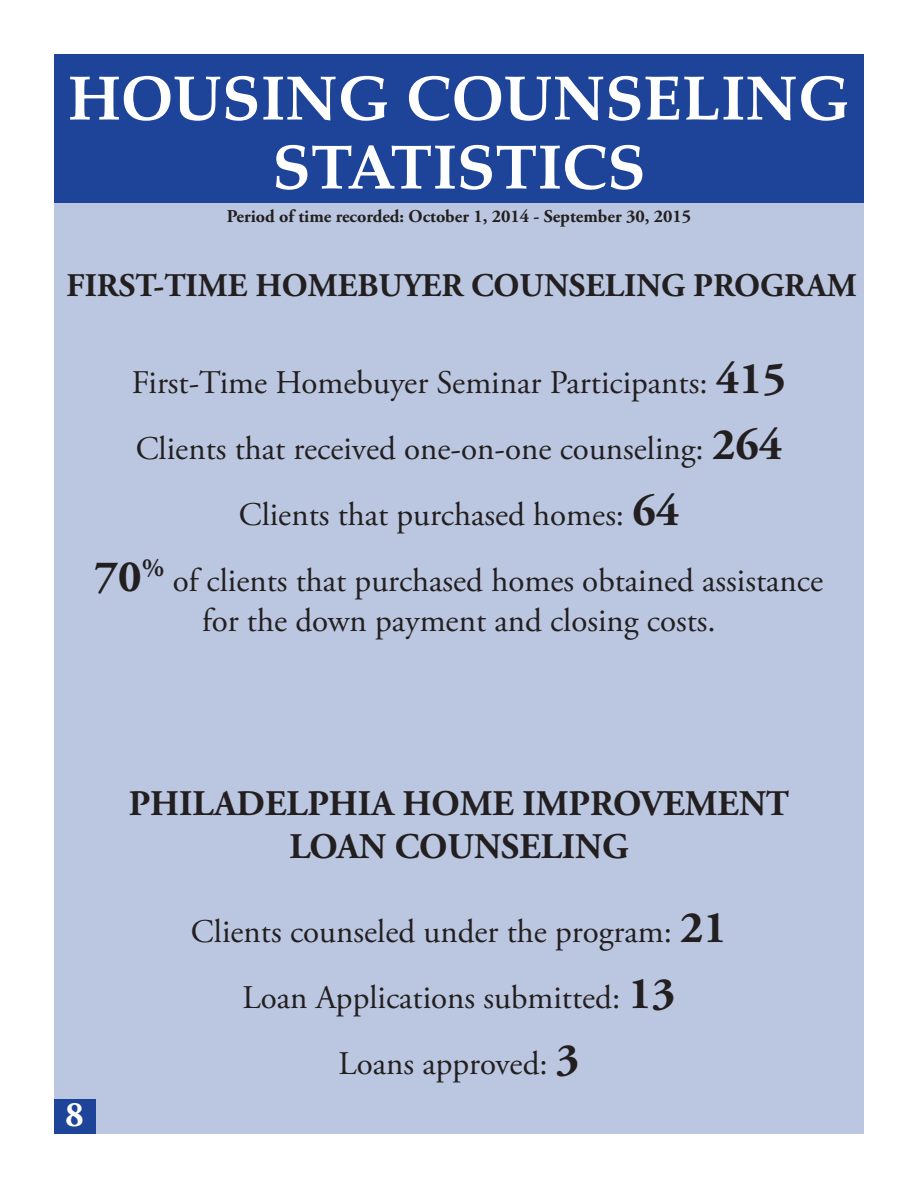
<style>
.page{position:relative;width:918px;height:1188px;background:#fff}
.page>*{position:absolute;margin:0;border:0;box-sizing:border-box;transform-origin:0 0}
.t1{font:700 63px "Palatino";color:#fff}
.t2{font:700 45px "Adobe Garamond Pro";color:#231f20}
.t3{font:700 36px "Adobe Garamond Pro";color:#231f20}
.t4{font:700 36px "Adobe Garamond Pro";color:#fff}
.t5{font:33px "Adobe Garamond Pro";color:#231f20}
.t6{font:700 33px "Adobe Garamond Pro";color:#231f20}
.t7{font:700 18px "Adobe Garamond Pro";color:#231f20}
.s1{font-weight:700;font-size:45px}
</style>
<div class="page">
<div style="left:54px;top:54px;width:810px;height:1080px;background:#bbc7e0"></div>
<div style="left:54px;top:54px;width:810px;height:148px;background:#1e4499"></div>
<div style="left:54px;top:1099px;width:41px;height:35px;background:#1e4499"></div>
<p class="t1" style="left:68px;top:44px;width:784px">HOUSING COUNSELING</p>
<p class="t1" style="left:272px;top:113px;width:375px">STATISTICS</p>
<p class="t7" style="left:227px;top:206px;width:466px">Period of time recorded: October 1, 2014 - September 30, 2015</p>
<p class="t6" style="left:67px;top:266px;width:792px">FIRST-TIME HOMEBUYER COUNSELING PROGRAM</p>
<p class="t5" style="left:132px;top:363px;width:656px">First-Time Homebuyer Seminar Participants: <span class="s1">415</span></p>
<p class="t5" style="left:136px;top:429px;width:648px">Clients that received one-on-one counseling: <span class="s1">264</span></p>
<p class="t5" style="left:239px;top:495px;width:442px">Clients that purchased homes: <span class="s1">64</span></p>
<p class="t2" style="left:95px;top:551px;width:71px">70<sup>%</sup></p>
<p class="t5" style="left:173px;top:561px;width:652px">of clients that purchased homes obtained assistance</p>
<p class="t5" style="left:202px;top:601px;width:515px">for the down payment and closing costs.</p>
<p class="t3" style="left:129px;top:783px;width:662px">PHILADELPHIA HOME IMPROVEMENT</p>
<p class="t3" style="left:290px;top:826px;width:340px">LOAN COUNSELING</p>
<p class="t4" style="left:65px;top:1093px;width:20px">8</p>
<p class="t5" style="left:191px;top:911px;width:538px">Clients counseled under the program: <span class="s1">21</span></p>
<p class="t5" style="left:243px;top:977px;width:434px">Loan Applications submitted: <span class="s1">13</span></p>
<p class="t5" style="left:339px;top:1043px;width:242px">Loans approved: <span class="s1">3</span></p>
</div>
